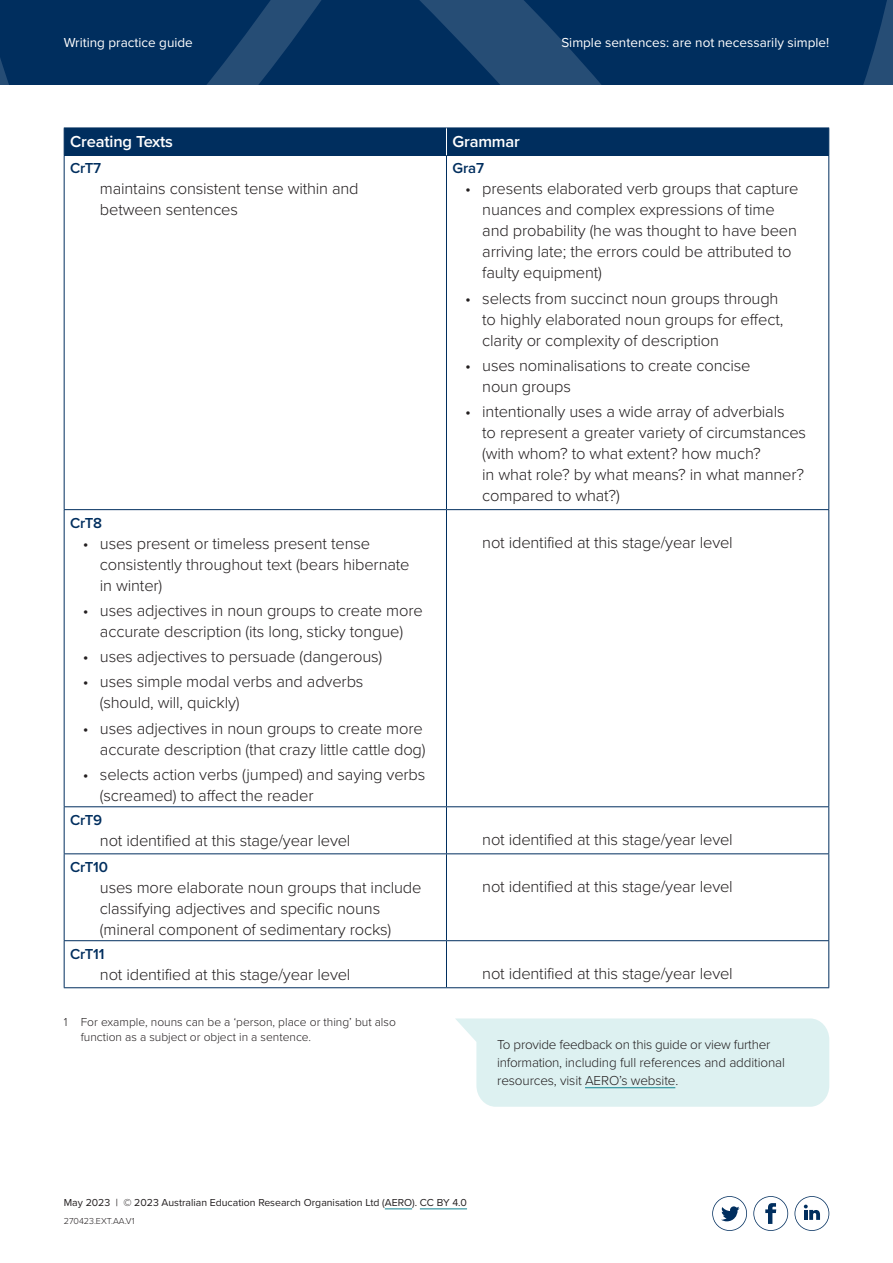
<style>
.page{position:relative;width:893px;height:1263px;background:#fff}
.page>*{position:absolute;margin:0;border:0;box-sizing:border-box;transform-origin:0 0}
.Appendix_Table_Bulle{font:300 16.5px/21px "Proxima Nova";letter-spacing:-.01em;color:#231f20}
.Table_header_row{font:600 16.5px "Proxima Nova";letter-spacing:-.01em;color:#fff}
.Table_subheader{font:600 15px "Proxima Nova";letter-spacing:-.01em;color:#002e5e}
.Feedback{font:300 13.5px/18px "Proxima Nova";letter-spacing:-.01em;color:#231f20}
.t1{font:13.5px "Proxima Nova";color:#fff}
.Footnotes_-_first_li{font:300 12px/14.4px "Proxima Nova";color:#231f20}
.Copyright{font:10.5px "Proxima Nova";color:#231f20}
.t2{font:300 9px "Proxima Nova";color:#231f20}
</style>
<div class="page">
<hr style="left:64px;top:155px;width:382px;height:1px;background:#002e5e">
<hr style="left:446px;top:155px;width:383px;height:1px;background:#002e5e">
<hr style="left:64px;top:156px;width:1px;height:353px;background:#002e5e">
<hr style="left:446px;top:156px;width:1px;height:353px;background:#002e5e">
<hr style="left:828px;top:156px;width:1px;height:353px;background:#002e5e">
<hr style="left:64px;top:509px;width:382px;height:1px;background:#002e5e">
<hr style="left:64px;top:510px;width:1px;height:296px;background:#002e5e">
<hr style="left:446px;top:509px;width:383px;height:1px;background:#002e5e">
<hr style="left:446px;top:510px;width:1px;height:296px;background:#002e5e">
<hr style="left:828px;top:510px;width:1px;height:296px;background:#002e5e">
<hr style="left:64px;top:806px;width:382px;height:1px;background:#002e5e">
<hr style="left:64px;top:807px;width:1px;height:46px;background:#002e5e">
<hr style="left:446px;top:806px;width:383px;height:1px;background:#002e5e">
<hr style="left:446px;top:807px;width:1px;height:46px;background:#002e5e">
<hr style="left:828px;top:807px;width:1px;height:46px;background:#002e5e">
<hr style="left:64px;top:853px;width:382px;height:1px;background:#002e5e">
<hr style="left:64px;top:854px;width:1px;height:86px;background:#002e5e">
<hr style="left:446px;top:853px;width:383px;height:1px;background:#002e5e">
<hr style="left:446px;top:854px;width:1px;height:86px;background:#002e5e">
<hr style="left:828px;top:854px;width:1px;height:86px;background:#002e5e">
<hr style="left:64px;top:940px;width:382px;height:1px;background:#002e5e">
<hr style="left:64px;top:941px;width:1px;height:46px;background:#002e5e">
<hr style="left:446px;top:940px;width:383px;height:1px;background:#002e5e">
<hr style="left:446px;top:941px;width:1px;height:46px;background:#002e5e">
<hr style="left:828px;top:941px;width:1px;height:46px;background:#002e5e">
<hr style="left:64px;top:987px;width:382px;height:1px;background:#002e5e">
<hr style="left:446px;top:987px;width:383px;height:1px;background:#002e5e">
<div style="left:64px;top:128px;width:765px;height:27px;background:#002e5e"></div>
<svg style="left:455px;top:1018px;width:374px;height:89px;background:#dff1f1"></svg>
<hr style="left:585px;top:1087px;width:90px;height:1px;background:#108290">
<svg style="left:385px;top:1208px;width:27px;height:1px"></svg>
<hr style="left:420px;top:1208px;width:47px;height:1px;background:#108290">
<svg style="left:712px;top:1196px;width:35px;height:35px"></svg>
<svg style="left:753px;top:1196px;width:35px;height:35px"></svg>
<svg style="left:794px;top:1196px;width:35px;height:35px"></svg>
<svg style="left:0;top:0;width:893px;height:85px;background:#073462"></svg>
<p class="t1" style="left:64px;top:32px;width:131px">Writing practice guide</p>
<p class="t1" style="left:561px;top:32px;width:269px">Simple sentences: are not necessarily simple!</p>
<p class="Table_header_row" style="left:70px;top:129px;width:104px">Creating Texts</p>
<p class="Table_header_row" style="left:452px;top:129px;width:69px">Grammar</p>
<p class="Table_subheader" style="left:70px;top:157px;width:33px">CrT7</p>
<p class="Appendix_Table_Bulle" style="left:100px;top:177px;width:260px">maintains consistent tense within and between sentences</p>
<p class="Table_subheader" style="left:452px;top:157px;width:33px">Gra7</p>
<p class="Appendix_Table_Bulle" style="left:482px;top:177px;width:318px;text-indent:-17px">• presents elaborated verb groups that capture nuances and complex expressions of time and probability (he was thought to have been arriving late; the errors could be attributed to faulty equipment)</p>
<p class="Appendix_Table_Bulle" style="left:482px;top:287px;width:303px;text-indent:-17px">• selects from succinct noun groups through to highly elaborated noun groups for effect, clarity or complexity of description</p>
<p class="Appendix_Table_Bulle" style="left:482px;top:354px;width:270px;text-indent:-17px">• uses nominalisations to create concise noun groups</p>
<p class="Appendix_Table_Bulle" style="left:482px;top:400px;width:325px;text-indent:-17px">• intentionally uses a wide array of adverbials<br>to represent a greater variety of circumstances (with whom? to what extent? how much?<br>in what role? by what means? in what manner? compared to what?)</p>
<p class="Table_subheader" style="left:70px;top:511px;width:33px">CrT8</p>
<p class="Appendix_Table_Bulle" style="left:100px;top:532px;width:311px;text-indent:-17px">• uses present or timeless present tense consistently throughout text (bears hibernate in winter)</p>
<p class="Appendix_Table_Bulle" style="left:83px;top:599px;width:341px;text-align:center">• uses adjectives in noun groups to create more accurate description (its long, sticky tongue)</p>
<p class="Appendix_Table_Bulle" style="left:83px;top:645px;width:301px">• uses adjectives to persuade (dangerous)</p>
<p class="Appendix_Table_Bulle" style="left:100px;top:670px;width:265px;text-indent:-17px">• uses simple modal verbs and adverbs (should, will, quickly)</p>
<p class="Appendix_Table_Bulle" style="left:83px;top:717px;width:344px;text-align:right">• uses adjectives in noun groups to create more accurate description (that crazy little cattle dog)</p>
<p class="Appendix_Table_Bulle" style="left:100px;top:763px;width:327px;text-indent:-17px">• selects action verbs (jumped) and saying verbs (screamed) to affect the reader</p>
<p class="Appendix_Table_Bulle" style="left:482px;top:531px;width:252px">not identified at this stage/year level</p>
<p class="Table_subheader" style="left:70px;top:808px;width:34px">CrT9</p>
<p class="Appendix_Table_Bulle" style="left:100px;top:829px;width:252px">not identified at this stage/year level</p>
<p class="Appendix_Table_Bulle" style="left:482px;top:828px;width:252px">not identified at this stage/year level</p>
<p class="Table_subheader" style="left:70px;top:855px;width:39px">CrT10</p>
<p class="Appendix_Table_Bulle" style="left:100px;top:876px;width:323px">uses more elaborate noun groups that include classifying adjectives and specific nouns (mineral component of sedimentary rocks)</p>
<p class="Appendix_Table_Bulle" style="left:482px;top:875px;width:252px">not identified at this stage/year level</p>
<p class="Table_subheader" style="left:70px;top:942px;width:36px">CrT11</p>
<p class="Appendix_Table_Bulle" style="left:100px;top:963px;width:252px">not identified at this stage/year level</p>
<p class="Appendix_Table_Bulle" style="left:482px;top:962px;width:252px">not identified at this stage/year level</p>
<p class="Footnotes_-_first_li" style="left:81px;top:1015px;width:317px;text-indent:-17px">1 For example, nouns can be a ‘person, place or thing’ but also function as a subject or object in a sentence.</p>
<p class="Feedback" style="left:497px;top:1034px;width:289px">To provide feedback on this guide or view further information, including full references and additional resources, visit AERO’s website.</p>
<p class="Copyright" style="left:64px;top:1194px;width:405px">May 2023 | © 2023 Australian Education Research Organisation Ltd (AERO). CC BY 4.0</p>
<p class="t2" style="left:64px;top:1214px;width:72px">270423.EXT.AA.V1</p>
</div>
